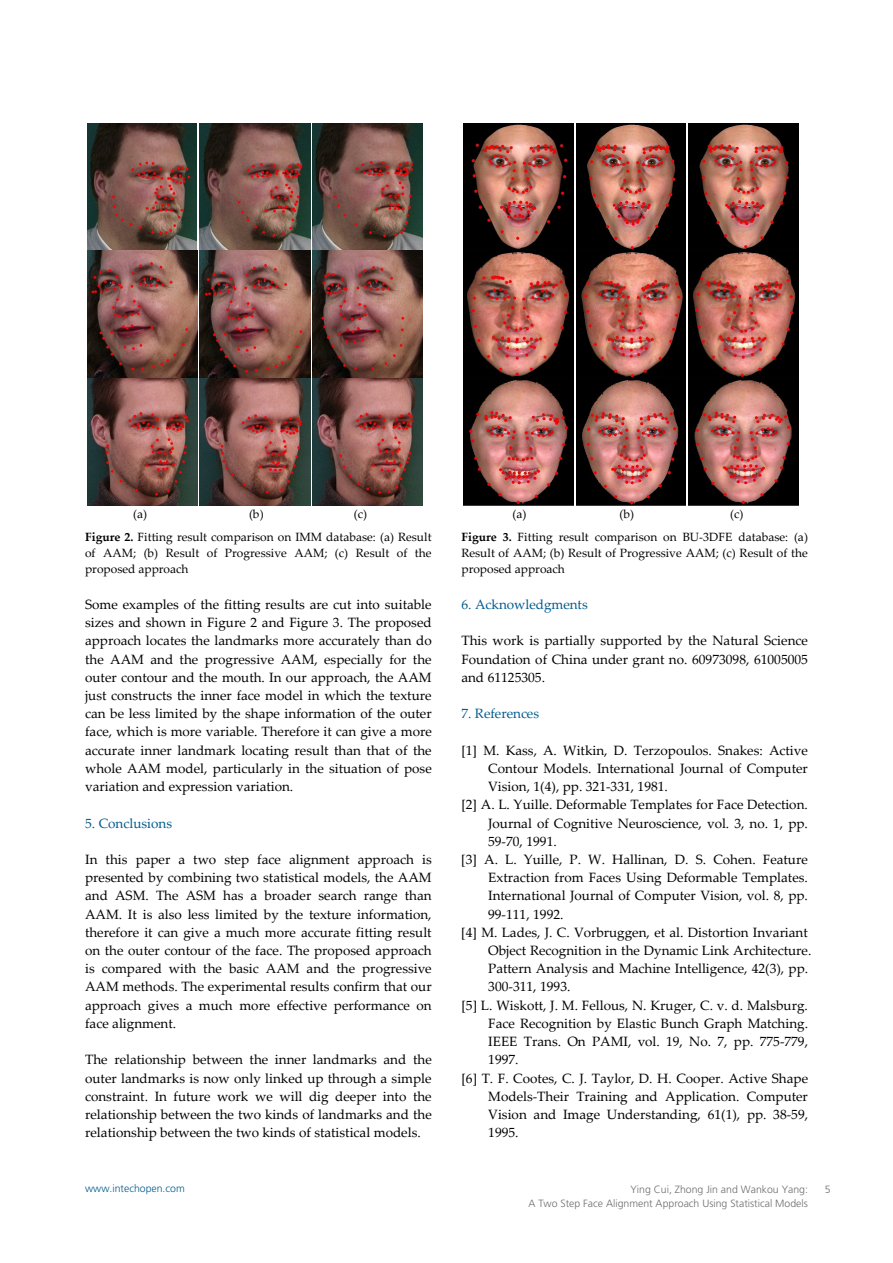
<style>
.page{position:relative;width:893px;height:1263px;background:#fff}
.page>*{position:absolute;margin:0;border:0;box-sizing:border-box;transform-origin:0 0}
.t1{font:13.5px/18.1px "Palatino Linotype";color:#000;text-align:justify}
.t2{font:13.5px "Palatino Linotype";color:#005c8e}
.t3{font:12px/22.2px "Palatino Linotype";color:#000}
.t4{font:300 10.5px "Frutiger";color:#6c6d70}
.t5{font:300 10.5px "Frutiger";color:#005b8d}
.s1{font-weight:700}
</style>
<div class="page">
<img style="left:87px;top:123px;width:111px;height:383px">
<img style="left:200px;top:123px;width:110px;height:383px">
<img style="left:312px;top:123px;width:111px;height:383px">
<img style="left:464px;top:123px;width:109px;height:383px">
<img style="left:576px;top:123px;width:110px;height:383px">
<img style="left:689px;top:123px;width:109px;height:383px">
<p class="t3" style="left:133px;top:503px;width:15px">(a)</p>
<p class="t3" style="left:249px;top:503px;width:16px">(b)</p>
<p class="t3" style="left:85px;top:503px;width:348px;text-indent:269px">(c)<br><span class="s1">Figure 2.</span> Fitting result comparison on IMM database: (a) Result</p>
<p class="t3" style="left:85px;top:544px;width:348px;line-height:16.2px">of AAM; (b) Result of Progressive AAM; (c) Result of the proposed approach</p>
<p class="t1" style="left:85px;top:595px;width:348px">Some examples of the fitting results are cut into suitable sizes and shown in Figure 2 and Figure 3. The proposed approach locates the landmarks more accurately than do the AAM and the progressive AAM, especially for the outer contour and the mouth. In our approach, the AAM just constructs the inner face model in which the texture can be less limited by the shape information of the outer face, which is more variable. Therefore it can give a more accurate inner landmark locating result than that of the whole AAM model, particularly in the situation of pose variation and expression variation.</p>
<p class="t2" style="left:85px;top:813px;width:88px">5. Conclusions</p>
<p class="t1" style="left:85px;top:850px;width:348px">In this paper a two step face alignment approach is presented by combining two statistical models, the AAM and ASM. The ASM has a broader search range than AAM. It is also less limited by the texture information, therefore it can give a much more accurate fitting result on the outer contour of the face. The proposed approach is compared with the basic AAM and the progressive AAM methods. The experimental results confirm that our approach gives a much more effective performance on face alignment.</p>
<p class="t1" style="left:85px;top:1050px;width:348px">The relationship between the inner landmarks and the outer landmarks is now only linked up through a simple constraint. In future work we will dig deeper into the relationship between the two kinds of landmarks and the relationship between the two kinds of statistical models.</p>
<p class="t3" style="left:512px;top:503px;width:15px">(a)</p>
<p class="t3" style="left:619px;top:503px;width:16px">(b)</p>
<p class="t3" style="left:461px;top:503px;width:348px;text-indent:269px">(c)<br><span class="s1">Figure 3.</span> Fitting result comparison on BU‐3DFE database: (a)</p>
<p class="t3" style="left:461px;top:544px;width:348px;line-height:16.2px">Result of AAM; (b) Result of Progressive AAM; (c) Result of the proposed approach</p>
<p class="t2" style="left:461px;top:595px;width:128px">6. Acknowledgments</p>
<p class="t1" style="left:461px;top:631px;width:348px">This work is partially supported by the Natural Science Foundation of China under grant no. 60973098, 61005005 and 61125305.</p>
<p class="t2" style="left:461px;top:704px;width:79px">7. References</p>
<p class="t1" style="left:461px;top:740px;width:348px">[1] M. Kass, A. Witkin, D. Terzopoulos. Snakes: Active</p>
<p class="t1" style="left:488px;top:759px;width:321px">Contour Models. International Journal of Computer</p>
<p class="t1" style="left:488px;top:777px;width:181px">Vision, 1(4), pp. 321‐331, 1981.</p>
<p class="t1" style="left:461px;top:795px;width:348px">[2] A. L. Yuille. Deformable Templates for Face Detection.</p>
<p class="t1" style="left:488px;top:813px;width:321px">Journal of Cognitive Neuroscience, vol. 3, no. 1, pp.</p>
<p class="t1" style="left:488px;top:831px;width:70px">59‐70, 1991.</p>
<p class="t1" style="left:461px;top:850px;width:348px">[3] A. L. Yuille, P. W. Hallinan, D. S. Cohen. Feature</p>
<p class="t1" style="left:488px;top:868px;width:321px">Extraction from Faces Using Deformable Templates.</p>
<p class="t1" style="left:488px;top:886px;width:321px">International Journal of Computer Vision, vol. 8, pp.</p>
<p class="t1" style="left:488px;top:904px;width:77px">99‐111, 1992.</p>
<p class="t1" style="left:461px;top:923px;width:348px">[4] M. Lades, J. C. Vorbruggen, et al. Distortion Invariant</p>
<p class="t1" style="left:488px;top:941px;width:325px">Object Recognition in the Dynamic Link Architecture.</p>
<p class="t1" style="left:488px;top:959px;width:321px">Pattern Analysis and Machine Intelligence, 42(3), pp.</p>
<p class="t1" style="left:488px;top:977px;width:84px">300‐311, 1993.</p>
<p class="t1" style="left:461px;top:995px;width:348px">[5] L. Wiskott, J. M. Fellous, N. Kruger, C. v. d. Malsburg.</p>
<p class="t1" style="left:488px;top:1014px;width:321px">Face Recognition by Elastic Bunch Graph Matching.</p>
<p class="t1" style="left:488px;top:1032px;width:321px">IEEE Trans. On PAMI, vol. 19, No. 7, pp. 775‐779,</p>
<p class="t1" style="left:488px;top:1050px;width:32px">1997.</p>
<p class="t1" style="left:461px;top:1068px;width:348px">[6] T. F. Cootes, C. J. Taylor, D. H. Cooper. Active Shape</p>
<p class="t1" style="left:488px;top:1087px;width:321px">Models‐Their Training and Application. Computer</p>
<p class="t1" style="left:488px;top:1105px;width:321px">Vision and Image Understanding, 61(1), pp. 38‐59,</p>
<p class="t1" style="left:488px;top:1123px;width:32px">1995.</p>
<p class="t5" style="left:85px;top:1182px;width:101px">www.intechopen.com</p>
<p class="t4" style="left:630px;top:1183px;width:179px">Ying Cui, Zhong Jin and Wankou Yang:</p>
<p class="t4" style="left:825px;top:1183px;width:7px">5</p>
<p class="t4" style="left:528px;top:1197px;width:281px">A Two Step Face Alignment Approach Using Statistical Models</p>
</div>
